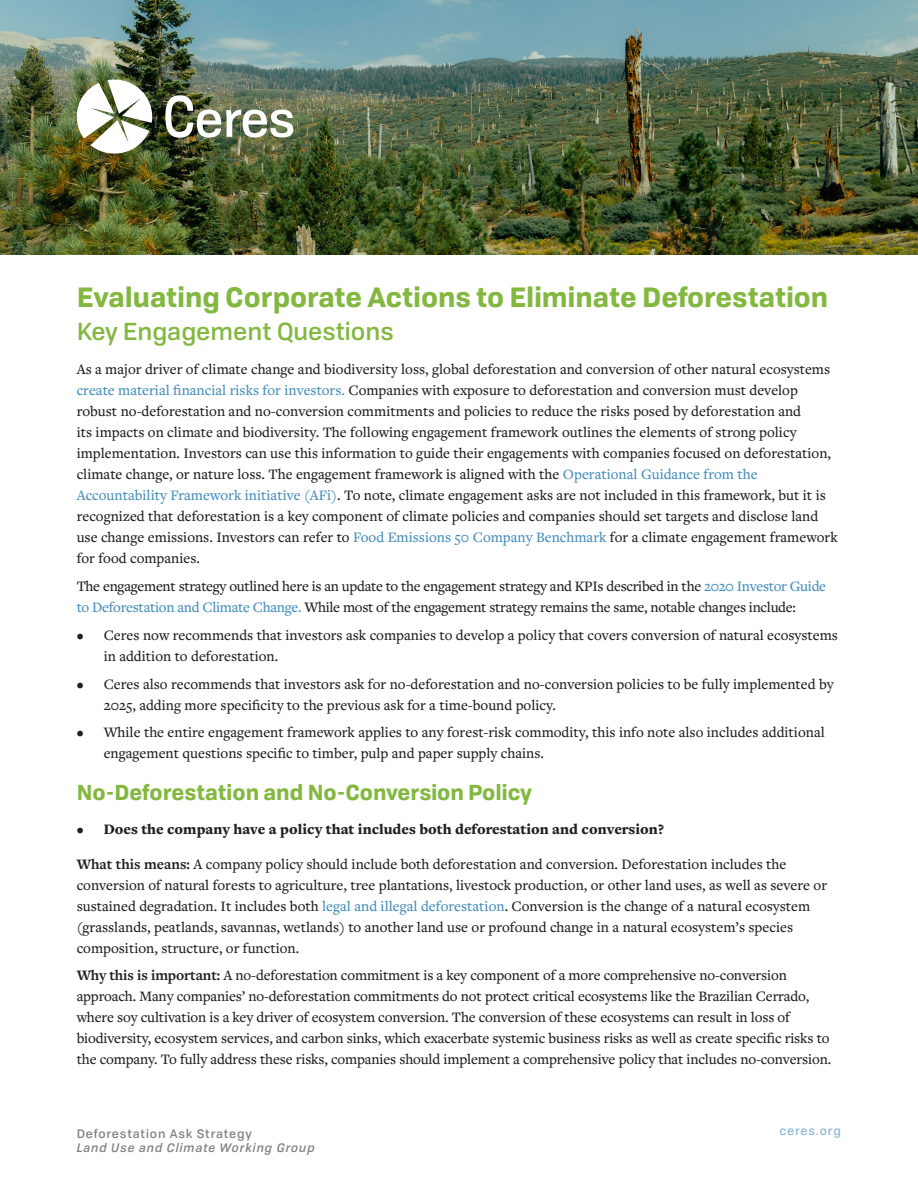
<style>
.page{position:relative;width:918px;height:1188px;background:#fff}
.page>*{position:absolute;margin:0;border:0;box-sizing:border-box;transform-origin:0 0}
.Text{font:700 27px "Tofino Personal";color:#83b840}
.Text-2{font:500 24px "Tofino Personal";color:#83b840}
.Text-3{font:700 21px "Tofino Personal";color:#83b840}
.Text-4{font:500 15px/21px "Freight Text Pro";color:#231f20}
.Text-5{font:500 15px/21px "Freight Text Pro";letter-spacing:-.02em;color:#231f20}
.t1{font:900 15px "Freight Text Pro";color:#231f20}
.t2{font:italic 500 12px "Tofino Personal";letter-spacing:.07em;color:#808285}
.t3{font:500 12px "Tofino Personal";letter-spacing:.07em;color:#808285}
.t4{font:500 12px "Tofino Personal";letter-spacing:.07em;color:#8fbbd7}
.s1{color:#458ebc}
.s2{font-weight:700}
</style>
<div class="page">
<img style="left:0;top:0;width:918px;height:255px">
<img style="left:77px;top:80px;width:75px;height:74px">
<img style="left:165px;top:95px;width:128px;height:43px">
<p class="Text" style="left:77px;top:275px;width:753px">Evaluating Corporate Actions to Eliminate Deforestation</p>
<p class="Text-2" style="left:77px;top:312px;width:319px">Key Engagement Questions</p>
<p class="Text-4" style="left:77px;top:359px;width:763px">As a major driver of climate change and biodiversity loss, global deforestation and conversion of other natural ecosystems <span class="s1">create material financial risks for investors.</span> Companies with exposure to deforestation and conversion must develop robust no-deforestation and no-conversion commitments and policies to reduce the risks posed by deforestation and<br>its impacts on climate and biodiversity. The following engagement framework outlines the elements of strong policy implementation. Investors can use this information to guide their engagements with companies focused on deforestation, climate change, or nature loss. The engagement framework is aligned with the <span class="s1">Operational Guidance from the Accountability Framework initiative (AFi)</span>. To note, climate engagement asks are not included in this framework, but it is recognized that deforestation is a key component of climate policies and companies should set targets and disclose land use change emissions. Investors can refer to <span class="s1">Food Emissions 50 Company Benchmark</span> for a climate engagement framework for food companies.</p>
<p class="Text-5" style="left:77px;top:575px;width:751px">The engagement strategy outlined here is an update to the engagement strategy and KPIs described in the <span class="s1">2020 Investor Guide to Deforestation and Climate Change.</span> While most of the engagement strategy remains the same, notable changes include:</p>
<p class="Text-4" style="left:104px;top:624px;width:736px;text-indent:-27px">• Ceres now recommends that investors ask companies to develop a policy that covers conversion of natural ecosystems in addition to deforestation.</p>
<p class="Text-4" style="left:104px;top:673px;width:731px;text-indent:-27px">• Ceres also recommends that investors ask for no-deforestation and no-conversion policies to be fully implemented by<br>2025, adding more specificity to the previous ask for a time-bound policy.</p>
<p class="Text-4" style="left:104px;top:722px;width:723px;text-indent:-27px">• While the entire engagement framework applies to any forest-risk commodity, this info note also includes additional engagement questions specific to timber, pulp and paper supply chains.</p>
<p class="Text-3" style="left:77px;top:775px;width:457px">No-Deforestation and No-Conversion Policy</p>
<p class="t1" style="left:77px;top:819px;width:589px">• Does the company have a policy that includes both deforestation and conversion?</p>
<p class="Text-4" style="left:77px;top:853px;width:752px"><span class="s2">What this means:</span> A company policy should include both deforestation and conversion. Deforestation includes the conversion of natural forests to agriculture, tree plantations, livestock production, or other land uses, as well as severe or sustained degradation. It includes both <span class="s1">legal and illegal deforestation</span>. Conversion is the change of a natural ecosystem (grasslands, peatlands, savannas, wetlands) to another land use or profound change in a natural ecosystem’s species composition, structure, or function.</p>
<p class="Text-4" style="left:77px;top:965px;width:756px"><span class="s2">Why this is important:</span> A no-deforestation commitment is a key component of a more comprehensive no-conversion approach. Many companies’ no-deforestation commitments do not protect critical ecosystems like the Brazilian Cerrado, where soy cultivation is a key driver of ecosystem conversion. The conversion of these ecosystems can result in loss of biodiversity, ecosystem services, and carbon sinks, which exacerbate systemic business risks as well as create specific risks to the company. To fully address these risks, companies should implement a comprehensive policy that includes no-conversion.</p>
<p class="t3" style="left:77px;top:1124px;width:177px">Deforestation Ask Strategy</p>
<p class="t2" style="left:77px;top:1138px;width:240px">Land Use and Climate Working Group</p>
<p class="t4" style="left:779px;top:1121px;width:63px">ceres.org</p>
</div>
